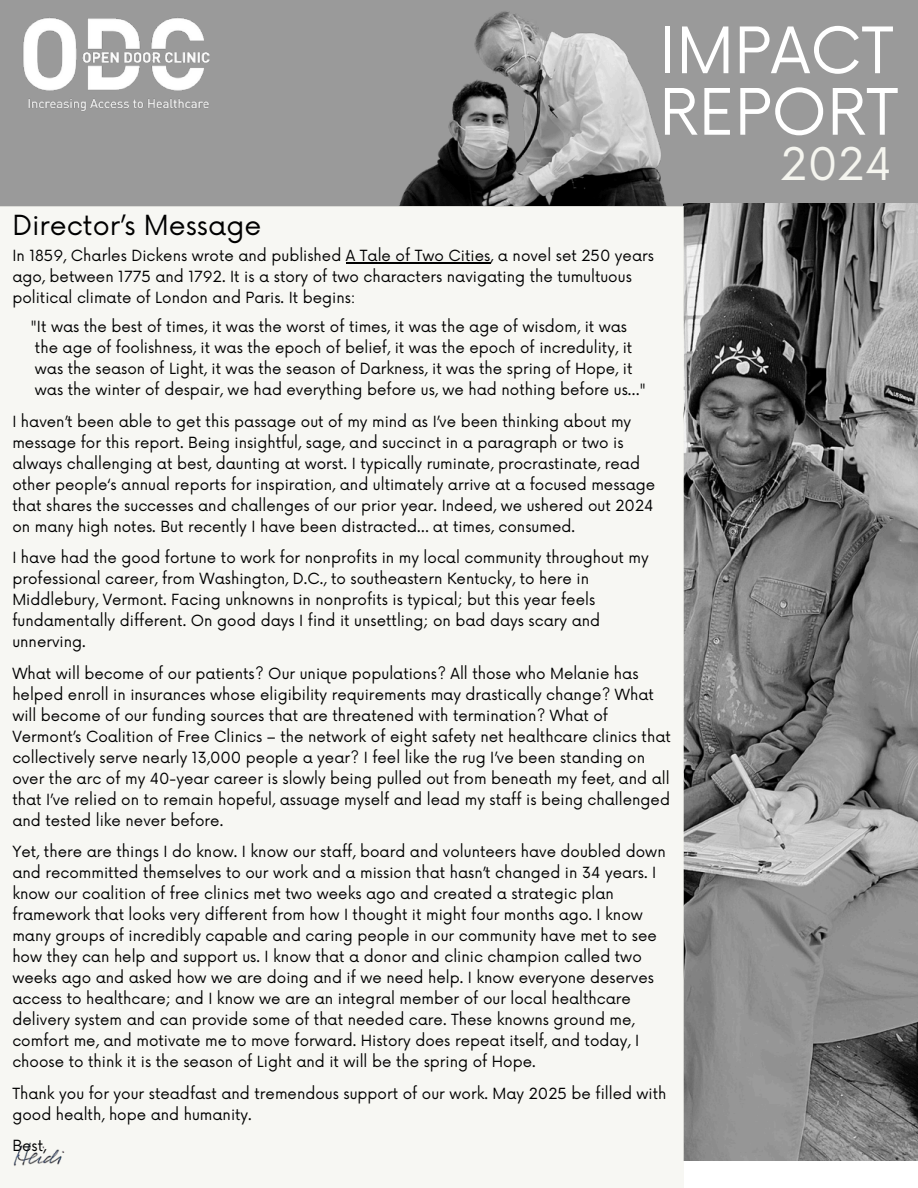
<style>
.page{position:relative;width:918px;height:1188px;background:#fff}
.page>*{position:absolute;margin:0;border:0;box-sizing:border-box;transform-origin:0 0}
.t1{font:62.25px/61.5px "Now";color:#fff}
.t2{font:43.8px "Now";color:#f5f5ef}
.t3{font:27px "Now";color:#000}
.t4{font:15px/21px "Now";color:#000}
</style>
<div class="page">
<div style="left:0;top:0;width:918px;height:206px;background:#9a9a9a"></div>
<img style="left:683px;top:203px;width:235px;height:958px">
<div style="left:0;top:206px;width:683px;height:982px;background:#f5f5ef"></div>
<img style="left:23px;top:18px;width:186px;height:93px">
<img style="left:399px;top:11px;width:268px;height:195px">
<hr style="left:346px;top:262px;width:144px;height:2px;background:#000">
<img style="left:13px;top:1142px;width:52px;height:24px">
<h1 class="t1" style="left:659px;top:23px;width:241px">IMPACT<br>REPORT</h1>
<h2 class="t2" style="left:780px;top:140px;width:113px">2024</h2>
<h3 class="t3" style="left:12px;top:210px;width:250px">Director’s Message</h3>
<p class="t4" style="left:12px;top:246px;width:643px">In 1859, Charles Dickens wrote and published A Tale of Two Cities, a novel set 250 years ago, between 1775 and 1792. It is a story of two characters navigating the tumultuous political climate of London and Paris. It begins:</p>
<p class="t4" style="left:35px;top:317px;width:612px;text-indent:-5px">"It was the best of times, it was the worst of times, it was the age of wisdom, it was the age of foolishness, it was the epoch of belief, it was the epoch of incredulity, it was the season of Light, it was the season of Darkness, it was the spring of Hope, it was the winter of despair, we had everything before us, we had nothing before us…"</p>
<p class="t4" style="left:12px;top:412px;width:644px">I haven’t been able to get this passage out of my mind as I’ve been thinking about my message for this report. Being insightful, sage, and succinct in a paragraph or two is always challenging at best, daunting at worst. I typically ruminate, procrastinate, read other people‘s annual reports for inspiration, and ultimately arrive at a focused message that shares the successes and challenges of our prior year. Indeed, we ushered out 2024 on many high notes. But recently I have been distracted… at times, consumed.</p>
<p class="t4" style="left:12px;top:548px;width:638px">I have had the good fortune to work for nonprofits in my local community throughout my professional career, from Washington, D.C., to southeastern Kentucky, to here in Middlebury, Vermont. Facing unknowns in nonprofits is typical; but this year feels fundamentally different. On good days I find it unsettling; on bad days scary and unnerving.</p>
<p class="t4" style="left:12px;top:664px;width:660px">What will become of our patients? Our unique populations? All those who Melanie has helped enroll in insurances whose eligibility requirements may drastically change? What will become of our funding sources that are threatened with termination? What of Vermont’s Coalition of Free Clinics – the network of eight safety net healthcare clinics that collectively serve nearly 13,000 people a year? I feel like the rug I’ve been standing on over the arc of my 40-year career is slowly being pulled out from beneath my feet, and all that I’ve relied on to remain hopeful, assuage myself and lead my staff is being challenged and tested like never before.</p>
<p class="t4" style="left:12px;top:842px;width:655px">Yet, there are things I do know. I know our staff, board and volunteers have doubled down and recommitted themselves to our work and a mission that hasn’t changed in 34 years. I know our coalition of free clinics met two weeks ago and created a strategic plan framework that looks very different from how I thought it might four months ago. I know many groups of incredibly capable and caring people in our community have met to see how they can help and support us. I know that a donor and clinic champion called two weeks ago and asked how we are doing and if we need help. I know everyone deserves access to healthcare; and I know we are an integral member of our local healthcare delivery system and can provide some of that needed care. These knowns ground me, comfort me, and motivate me to move forward. History does repeat itself, and today, I choose to think it is the season of Light and it will be the spring of Hope.</p>
<p class="t4" style="left:12px;top:1083px;width:656px">Thank you for your steadfast and tremendous support of our work. May 2025 be filled with good health, hope and humanity.</p>
<p class="t4" style="left:12px;top:1136px;width:36px">Best,</p>
</div>
